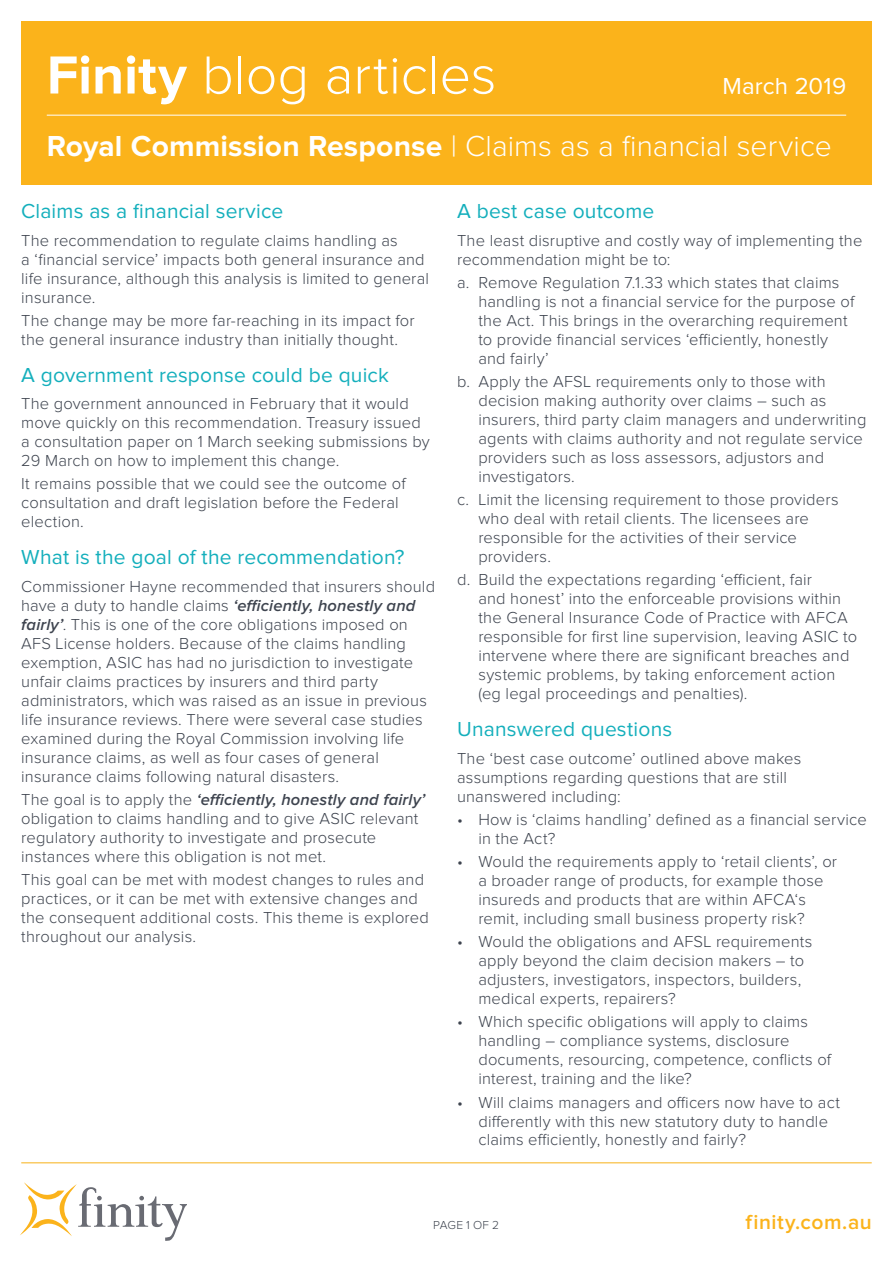
<style>
.page{position:relative;width:893px;height:1263px;background:#fff}
.page>*{position:absolute;margin:0;border:0;box-sizing:border-box;transform-origin:0 0}
.t1{font:300 55.5px "Proxima Nova";color:#fff}
.t2{font:300 30px "Proxima Nova";letter-spacing:.005em;color:#fff}
.t3{font:24px "Proxima Nova";letter-spacing:.005em;color:#fff}
.t4{font:21px "Proxima Nova";letter-spacing:.01em;color:#14afbc}
.t5{font:600 21px "Proxima Nova";letter-spacing:.025em;color:#fbb31b}
.t6{font:300 16.5px/18.9px "Proxima Nova";letter-spacing:.01em;color:#3e444f}
.t7{font:300 12px "Proxima Nova";letter-spacing:.01em;color:#3e444f}
.s1{font-weight:700}
.s2{font-weight:600;font-style:italic}
</style>
<div class="page">
<svg style="left:20px;top:1182px;width:167px;height:59px"></svg>
<hr style="left:21px;top:1162px;width:851px;height:1px;background:#f7b118">
<div style="left:21px;top:21px;width:851px;height:164px;background:#fbb31b"></div>
<hr style="left:47px;top:115px;width:799px;height:1px;background:#fff">
<p class="t1" style="left:47px;top:50px;width:451px"><span class="s1">Finity</span> blog articles</p>
<p class="t3" style="left:722px;top:75px;width:125px">March 2019</p>
<p class="t2" style="left:47px;top:133px;width:786px"><span class="s1">Royal Commission Response</span> | Claims as a financial service</p>
<p class="t4" style="left:21px;top:202px;width:263px">Claims as a financial service</p>
<p class="t6" style="left:21px;top:231px;width:409px">The recommendation to regulate claims handling as<br>a ‘financial service’ impacts both general insurance and life insurance, although this analysis is limited to general insurance.</p>
<p class="t6" style="left:21px;top:312px;width:395px">The change may be more far-reaching in its impact for the general insurance industry than initially thought.</p>
<p class="t4" style="left:21px;top:365px;width:369px">A government response could be quick</p>
<p class="t6" style="left:21px;top:395px;width:410px">The government announced in February that it would move quickly on this recommendation. Treasury issued a consultation paper on 1 March seeking submissions by 29 March on how to implement this change.</p>
<p class="t6" style="left:21px;top:475px;width:386px">It remains possible that we could see the outcome of consultation and draft legislation before the Federal election.</p>
<p class="t4" style="left:21px;top:548px;width:385px">What is the goal of the recommendation?</p>
<p class="t6" style="left:21px;top:578px;width:415px">Commissioner Hayne recommended that insurers should have a duty to handle claims <span class="s2">‘efficiently, honestly and fairly’</span>. This is one of the core obligations imposed on AFS License holders. Because of the claims handling exemption, ASIC has had no jurisdiction to investigate unfair claims practices by insurers and third party administrators, which was raised as an issue in previous life insurance reviews. There were several case studies examined during the Royal Commission involving life insurance claims, as well as four cases of general insurance claims following natural disasters.</p>
<p class="t6" style="left:21px;top:790px;width:406px">The goal is to apply the <span class="s2">‘efficiently, honestly and fairly’ </span>obligation to claims handling and to give ASIC relevant regulatory authority to investigate and prosecute instances where this obligation is not met.</p>
<p class="t6" style="left:21px;top:871px;width:409px">This goal can be met with modest changes to rules and practices, or it can be met with extensive changes and the consequent additional costs. This theme is explored throughout our analysis.</p>
<p class="t4" style="left:457px;top:202px;width:199px">A best case outcome</p>
<p class="t6" style="left:457px;top:232px;width:407px">The least disruptive and costly way of implementing the recommendation might be to:</p>
<p class="t6" style="left:478px;top:274px;width:377px;text-indent:-21px">a. Remove Regulation 7.1.33 which states that claims handling is not a financial service for the purpose of the Act. This brings in the overarching requirement to provide financial services ‘efficiently, honestly and fairly’</p>
<p class="t6" style="left:478px;top:373px;width:389px;text-indent:-21px">b. Apply the AFSL requirements only to those with decision making authority over claims – such as insurers, third party claim managers and underwriting agents with claims authority and not regulate service providers such as loss assessors, adjustors and investigators.</p>
<p class="t6" style="left:478px;top:491px;width:362px;text-indent:-21px">c. Limit the licensing requirement to those providers who deal with retail clients. The licensees are responsible for the activities of their service providers.</p>
<p class="t6" style="left:478px;top:571px;width:380px;text-indent:-21px">d. Build the expectations regarding ‘efficient, fair<br>and honest’ into the enforceable provisions within the General Insurance Code of Practice with AFCA responsible for first line supervision, leaving ASIC to intervene where there are significant breaches and systemic problems, by taking enforcement action (eg legal proceedings and penalties).</p>
<p class="t4" style="left:457px;top:719px;width:217px">Unanswered questions</p>
<p class="t6" style="left:457px;top:749px;width:346px">The ‘best case outcome’ outlined above makes assumptions regarding questions that are still unanswered including:</p>
<p class="t6" style="left:478px;top:811px;width:390px;text-indent:-21px">• How is ‘claims handling’ defined as a financial service in the Act?</p>
<p class="t6" style="left:478px;top:853px;width:360px;text-indent:-21px">• Would the requirements apply to ‘retail clients’, or a broader range of products, for example those insureds and products that are within AFCA‘s remit, including small business property risk?</p>
<p class="t6" style="left:478px;top:933px;width:336px;text-indent:-21px">• Would the obligations and AFSL requirements apply beyond the claim decision makers – to adjusters, investigators, inspectors, builders, medical experts, repairers?</p>
<p class="t6" style="left:478px;top:1013px;width:354px;text-indent:-21px">• Which specific obligations will apply to claims handling – compliance systems, disclosure documents, resourcing, competence, conflicts of interest, training and the like?</p>
<p class="t6" style="left:478px;top:1093px;width:363px;text-indent:-21px">• Will claims managers and officers now have to act differently with this new statutory duty to handle claims efficiently, honestly and fairly?</p>
<p class="t7" style="left:433px;top:1219px;width:67px">PAGE 1 OF 2</p>
<p class="t5" style="left:745px;top:1212px;width:128px">finity.com.au</p>
</div>
